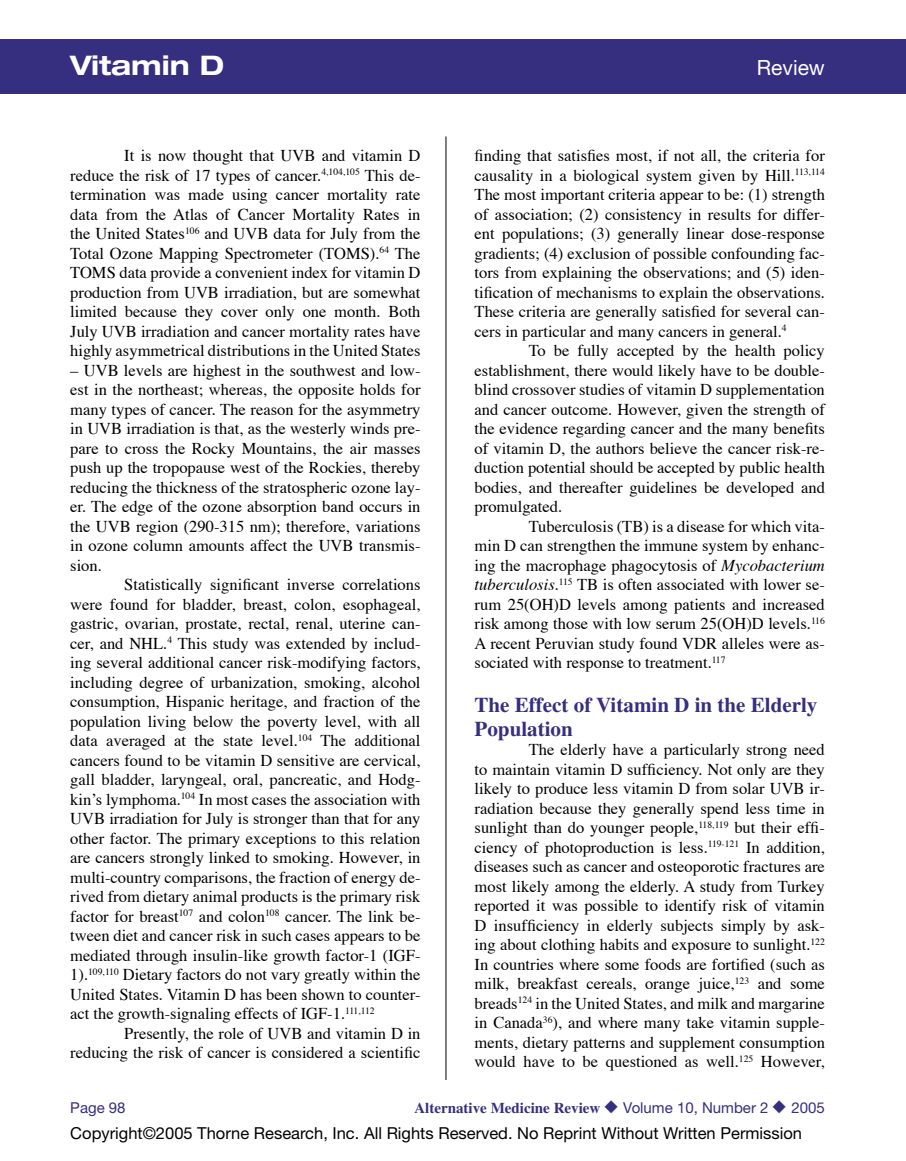
<style>
.page{position:relative;width:906px;height:1161px;background:#fff}
.page>*{position:absolute;margin:0;border:0;box-sizing:border-box;transform-origin:0 0}
.t1{font:700 expanded 27px "Helvetica Neue";color:#fff}
.t2{font:700 21px/24px "Times";color:#362e7e}
.t3{font:21px "Helvetica Neue";color:#fff}
.t4{font:16.5px/19.5px "Times";color:#000;text-align:justify}
.t5{font:16.5px "Helvetica Neue";color:#000}
.t6{font:700 15px "Times";color:#362e7e}
.t7{font:15px "Helvetica Neue";color:#362e7e}
.s1{font-style:italic}
.s2{font-family:"Helvetica Neue";font-weight:400}
</style>
<div class="page">
<div style="left:0;top:39px;width:905px;height:55px;background:#362e7e"></div>
<hr style="left:445px;top:136px;width:1px;height:944px;background:#000">
<hr style="left:905px;top:39px;width:1px;height:55px;background:#362e7e">
<h1 class="t1" style="left:70px;top:48px;width:155px">Vitamin D</h1>
<p class="t3" style="left:756px;top:55px;width:70px">Review</p>
<p class="t4" style="left:70px;top:147px;width:351px;text-indent:54px">It is now thought that UVB and vitamin D reduce the risk of 17 types of cancer.<sup>4,104,105</sup> This de&shy;termination was made using cancer mortality rate data from the Atlas of Cancer Mortality Rates in the United States<sup>106</sup> and UVB data for July from the Total Ozone Mapping Spectrometer (TOMS).<sup>64</sup> The TOMS data provide a convenient index for vitamin D production from UVB irradiation, but are somewhat limited because they cover only one month. Both July UVB irradiation and cancer mortality rates have highly asymmetrical distributions in the United States</p>
<p class="t4" style="left:70px;top:362px;width:351px">– UVB levels are highest in the southwest and low&shy;est in the northeast; whereas, the opposite holds for many types of cancer. The reason for the asymmetry in UVB irradiation is that, as the westerly winds pre&shy;pare to cross the Rocky Mountains, the air masses push up the tropopause west of the Rockies, thereby reducing the thickness of the stratospheric ozone lay&shy;er. The edge of the ozone absorption band occurs in the UVB region (290-315 nm); therefore, variations in ozone column amounts affect the UVB transmis&shy;sion.</p>
<p class="t4" style="left:70px;top:576px;width:351px;text-indent:54px">Statistically significant inverse correlations were found for bladder, breast, colon, esophageal, gastric, ovarian, prostate, rectal, renal, uterine can&shy;cer, and NHL.<sup>4</sup> This study was extended by includ&shy;ing several additional cancer risk-modifying factors, including degree of urbanization, smoking, alcohol consumption, Hispanic heritage, and fraction of the population living below the poverty level, with all data averaged at the state level.<sup>104</sup> The additional cancers found to be vitamin D sensitive are cervical, gall bladder, laryngeal, oral, pancreatic, and Hodg&shy;kinʼs lymphoma.<sup>104</sup> In most cases the association with UVB irradiation for July is stronger than that for any other factor. The primary exceptions to this relation are cancers strongly linked to smoking. However, in multi-country comparisons, the fraction of energy de&shy;rived from dietary animal products is the primary risk factor for breast<sup>107</sup> and colon<sup>108</sup> cancer. The link be&shy;tween diet and cancer risk in such cases appears to be mediated through insulin-like growth factor-1 (IGF-1).<sup>109,110</sup> Dietary factors do not vary greatly within the United States. Vitamin D has been shown to counter&shy;act the growth-signaling effects of IGF-1.<sup>111,112</sup></p>
<p class="t4" style="left:70px;top:1025px;width:351px;text-align:right">Presently, the role of UVB and vitamin D in reducing the risk of cancer is considered a scientific</p>
<p class="t4" style="left:474px;top:147px;width:351px">finding that satisfies most, if not all, the criteria for causality in a biological system given by Hill.<sup>113,114<br></sup>The most important criteria appear to be: (1) strength of association; (2) consistency in results for differ&shy;ent populations; (3) generally linear dose-response gradients; (4) exclusion of possible confounding fac&shy;tors from explaining the observations; and (5) iden&shy;tification of mechanisms to explain the observations.<br>These criteria are generally satisfied for several can&shy;cers in particular and many cancers in general.<sup>4</sup></p>
<p class="t4" style="left:474px;top:342px;width:351px;text-indent:54px">To be fully accepted by the health policy establishment, there would likely have to be double&shy;blind crossover studies of vitamin D supplementation and cancer outcome. However, given the strength of the evidence regarding cancer and the many benefits of vitamin D, the authors believe the cancer risk-re&shy;duction potential should be accepted by public health bodies, and thereafter guidelines be developed and promulgated.</p>
<p class="t4" style="left:474px;top:518px;width:351px;text-indent:54px">Tuberculosis (TB) is a disease for which vita&shy;min D can strengthen the immune system by enhanc&shy;ing the macrophage phagocytosis of <span class="s1">Mycobacterium tuberculosis</span>.<sup>115</sup> TB is often associated with lower se&shy;rum 25(OH)D levels among patients and increased risk among those with low serum 25(OH)D levels.<sup>116<br></sup>A recent Peruvian study found VDR alleles were as&shy;sociated with response to treatment.<sup>117</sup></p>
<p class="t2" style="left:474px;top:692px;width:344px">The Effect of Vitamin D in the Elderly<br>Population</p>
<p class="t4" style="left:474px;top:741px;width:351px;text-indent:54px">The elderly have a particularly strong need to maintain vitamin D sufficiency. Not only are they likely to produce less vitamin D from solar UVB ir&shy;radiation because they generally spend less time in sunlight than do younger people,<sup>118,119</sup> but their effi&shy;ciency of photoproduction is less.<sup>119-121</sup> In addition, diseases such as cancer and osteoporotic fractures are most likely among the elderly. A study from Turkey reported it was possible to identify risk of vitamin D insufficiency in elderly subjects simply by ask&shy;ing about clothing habits and exposure to sunlight.<sup>122<br></sup>In countries where some foods are fortified (such as milk, breakfast cereals, orange juice,<sup>123</sup> and some breads<sup>124</sup> in the United States, and milk and margarine in Canada<sup>36</sup>), and where many take vitamin supple&shy;ments, dietary patterns and supplement consumption would have to be questioned as well.<sup>125</sup> However,</p>
<p class="t7" style="left:70px;top:1099px;width:57px">Page 98</p>
<p class="t6" style="left:414px;top:1099px;width:412px">Alternative Medicine Review ◆ <span class="s2">Volume 10, Number 2</span> ◆ <span class="s2">2005</span></p>
<p class="t5" style="left:70px;top:1124px;width:733px">Copyright©2005 Thorne Research, Inc. All Rights Reserved. No Reprint Without Written Permission</p>
</div>
